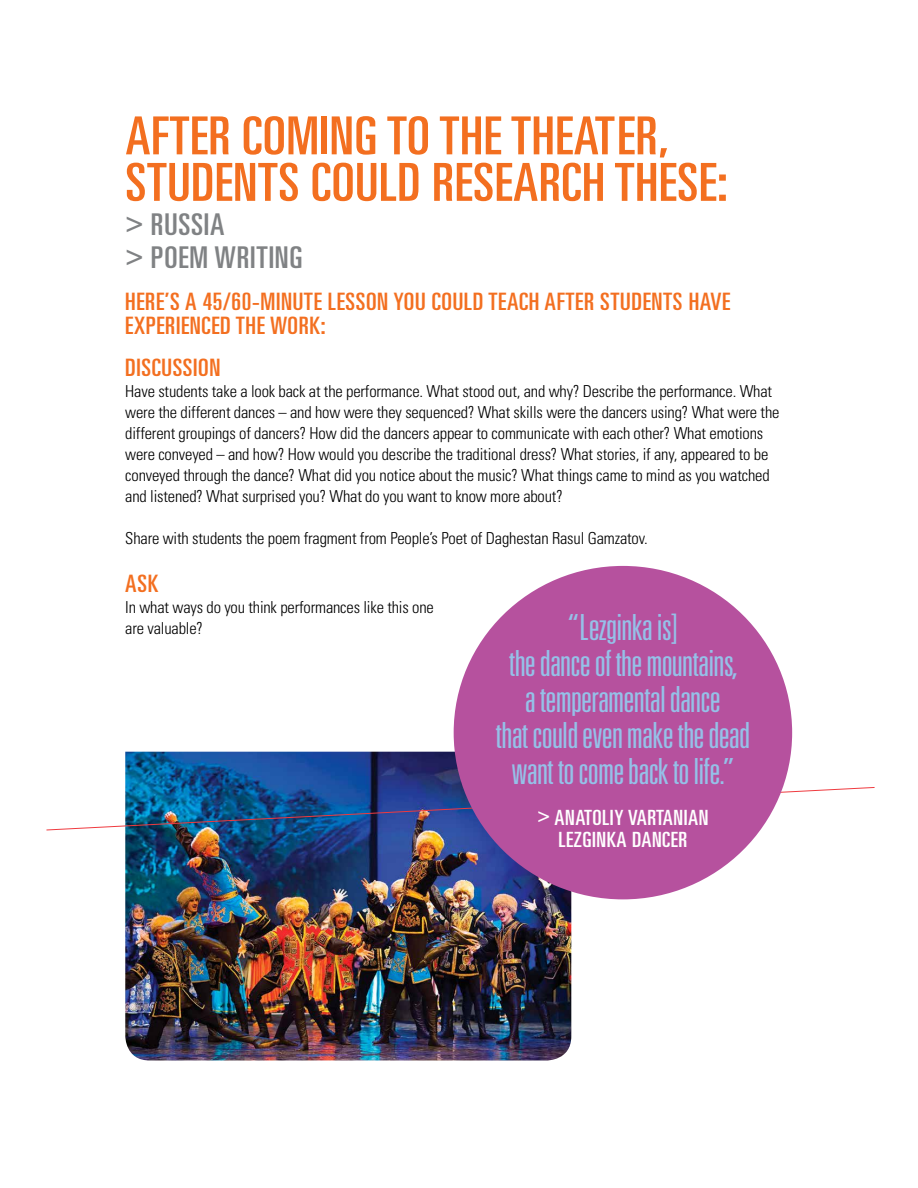
<style>
.page{position:relative;width:918px;height:1188px;background:#fff}
.page>*{position:absolute;margin:0;border:0;box-sizing:border-box;transform-origin:0 0}
.t1{font:ultra-condensed 52.5px/46.5px "Univers";letter-spacing:.01em;color:#f36f20;scale:1.08 1}
.t2{font:300 ultra-condensed 36px/36px "Univers";letter-spacing:-.02em;color:#95c1e8;text-align:center;scale:1.1 1}
.t3{font:ultra-condensed 30px/33px "Univers";letter-spacing:.025em;color:#808284}
.t4{font:ultra-condensed 24px/24px "Univers";letter-spacing:.025em;color:#f36f20;scale:1.08 1}
.t5{font:ultra-condensed 21px/22.5px "Univers";letter-spacing:.025em;color:#fff;text-align:center}
.t6{font:300 condensed 16.5px/21px "Univers";letter-spacing:-.01em;color:#000}
</style>
<div class="page">
<img style="left:125px;top:752px;width:446px;height:308px">
<img style="left:46px;top:787px;width:829px;height:44px">
<div style="left:454px;top:566px;width:338px;height:333px;background:#b6519e;border-radius:50%"></div>
<h1 class="t1" style="left:125px;top:112px;width:559px">AFTER COMING TO THE THEATER,<br>STUDENTS COULD RESEARCH THESE:</h1>
<h3 class="t3" style="left:125px;top:208px;width:179px">&gt; RUSSIA<br>&gt; POEM WRITING</h3>
<h3 class="t4" style="left:125px;top:289px;width:562px">HERE’S A 45/60-MINUTE LESSON YOU COULD TEACH AFTER STUDENTS HAVE<br>EXPERIENCED THE WORK:</h3>
<h3 class="t4" style="left:125px;top:355px;width:90px">DISCUSSION</h3>
<p class="t6" style="left:125px;top:380px;width:656px">Have students take a look back at the performance. What stood out, and why? Describe the performance. What were the different dances – and how were they sequenced? What skills were the dancers using? What were the different groupings of dancers? How did the dancers appear to communicate with each other? What emotions were conveyed – and how? How would you describe the traditional dress? What stories, if any, appeared to be conveyed through the dance? What did you notice about the music? What things came to mind as you watched and listened? What surprised you? What do you want to know more about?</p>
<p class="t6" style="left:125px;top:527px;width:524px">Share with students the poem fragment from People’s Poet of Daghestan Rasul Gamzatov.</p>
<h3 class="t4" style="left:125px;top:571px;width:32px">ASK</h3>
<p class="t6" style="left:125px;top:596px;width:310px">In what ways do you think performances like this one are valuable?</p>
<h2 class="t2" style="left:496px;top:609px;width:233px">“Lezginka is]<br>the dance of the mountains,<br>a temperamental dance<br>that could even make the dead want to come back to life.”</h2>
<p class="t5" style="left:537px;top:806px;width:173px">&gt; ANATOLIY VARTANIAN<br>LEZGINKA DANCER</p>
</div>
